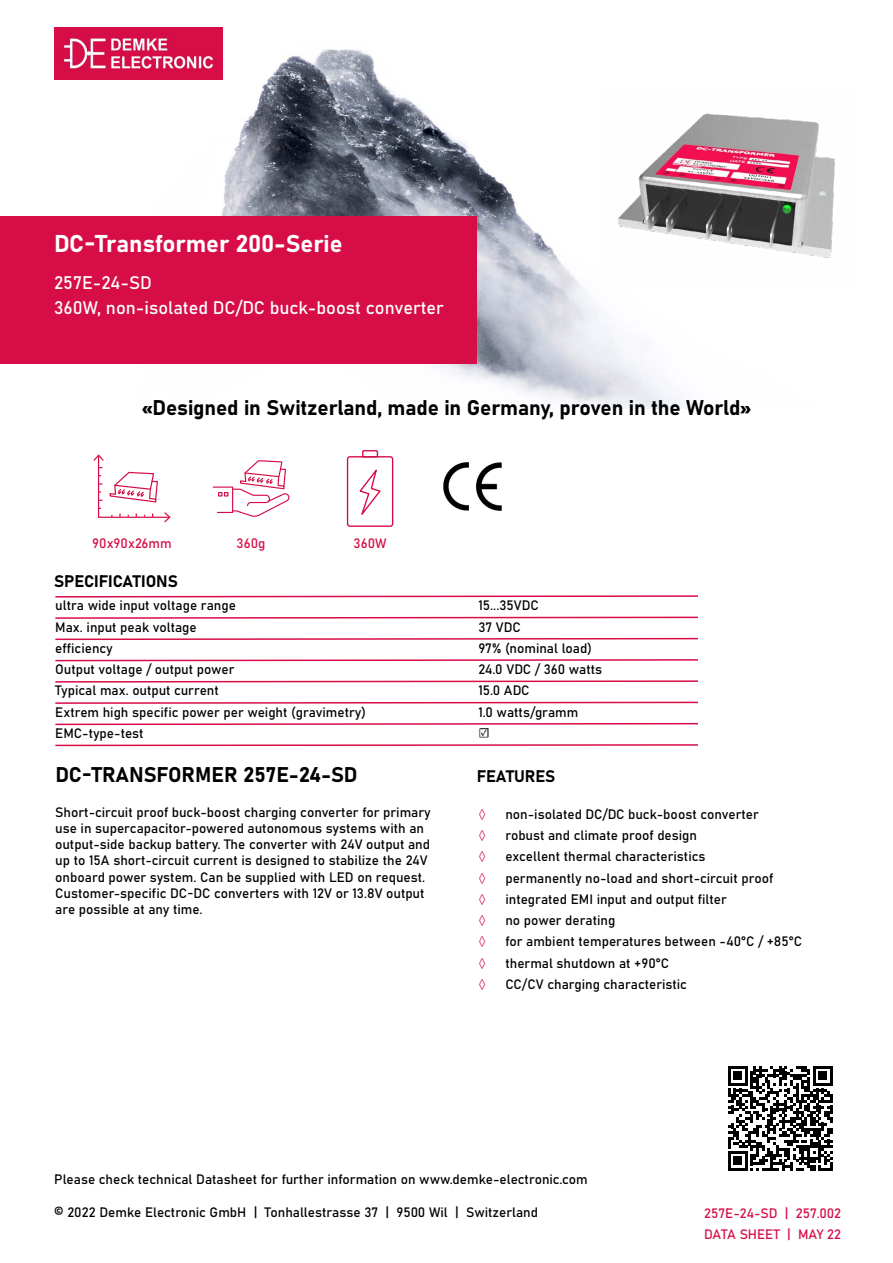
<style>
.page{position:relative;width:893px;height:1263px;background:#fff}
.page>*{position:absolute;margin:0;border:0;box-sizing:border-box;transform-origin:0 0}
.t1{font:24px "Bahnschrift";color:#fff}
.t2{font:21px "Bahnschrift";letter-spacing:-.005em;color:#000}
.t3{font:18px "Bahnschrift";color:#fff}
.t4{font:16.5px "Bahnschrift";letter-spacing:-.005em;color:#000}
.t5{font:13.5px/16.2px "Bahnschrift";color:#000}
.t6{font:13.5px "Bahnschrift";color:#d60d47}
.t7{font:13.5px "Minion Pro";color:#d60d47}
.t8{font:13.5px "Minion Pro";color:#000}
</style>
<div class="page">
<img style="left:54px;top:27px;width:630px;height:382px">
<img style="left:54px;top:28px;width:169px;height:51px">
<div style="left:0;top:216px;width:477px;height:148px;background:#d60d47"></div>
<svg style="left:55px;top:595px;width:643px;height:3px"></svg>
<svg style="left:55px;top:616px;width:643px;height:3px"></svg>
<svg style="left:55px;top:637px;width:643px;height:4px"></svg>
<svg style="left:55px;top:659px;width:643px;height:3px"></svg>
<svg style="left:55px;top:680px;width:643px;height:3px"></svg>
<svg style="left:55px;top:701px;width:643px;height:3px"></svg>
<svg style="left:55px;top:722px;width:643px;height:4px"></svg>
<svg style="left:55px;top:744px;width:643px;height:3px"></svg>
<svg style="left:94px;top:454px;width:76px;height:69px"></svg>
<svg style="left:213px;top:460px;width:76px;height:57px"></svg>
<svg style="left:346px;top:450px;width:48px;height:77px"></svg>
<img style="left:443px;top:462px;width:59px;height:49px">
<svg style="left:728px;top:1066px;width:105px;height:105px"></svg>
<img style="left:605px;top:89px;width:230px;height:197px">
<h1 class="t1" style="left:54px;top:225px;width:290px">DC-Transformer 200-Serie</h1>
<h3 class="t3" style="left:54px;top:269px;width:99px">257E-24-SD</h3>
<h3 class="t3" style="left:54px;top:294px;width:391px">360W, non-isolated DC/DC buck-boost converter</h3>
<h2 class="t2" style="left:142px;top:392px;width:610px">«Designed in Switzerland, made in Germany, proven in the World»</h2>
<p class="t6" style="left:92px;top:532px;width:81px">90x90x26mm</p>
<p class="t6" style="left:237px;top:532px;width:30px">360g</p>
<p class="t6" style="left:354px;top:533px;width:34px">360W</p>
<p class="t4" style="left:54px;top:569px;width:125px">SPECIFICATIONS</p>
<p class="t5" style="left:55px;top:596px;width:182px">ultra wide input voltage range</p>
<p class="t5" style="left:478px;top:594px;width:62px;line-height:21.3px">15...35VDC<br>37 VDC</p>
<p class="t5" style="left:55px;top:639px;width:59px">efficiency</p>
<p class="t5" style="left:478px;top:639px;width:115px">97% (nominal load)</p>
<p class="t5" style="left:55px;top:660px;width:181px">Output voltage / output power</p>
<p class="t5" style="left:478px;top:660px;width:125px">24.0 VDC / 360 watts</p>
<p class="t5" style="left:55px;top:682px;width:165px">Typical max. output current</p>
<p class="t5" style="left:478px;top:682px;width:53px">15.0 ADC</p>
<p class="t5" style="left:55px;top:703px;width:312px">Extrem high specific power per weight (gravimetry)</p>
<p class="t5" style="left:478px;top:703px;width:101px">1.0 watts/gramm</p>
<p class="t5" style="left:55px;top:724px;width:90px">EMC-type-test</p>
<p class="t8" style="left:478px;top:724px;width:13px">☑</p>
<p class="t5" style="left:55px;top:618px;width:143px">Max. input peak voltage</p>
<h2 class="t2" style="left:55px;top:759px;width:304px">DC-TRANSFORMER 257E-24-SD</h2>
<p class="t5" style="left:55px;top:803px;width:377px">Short-circuit proof buck-boost charging converter for primary use in supercapacitor-powered autonomous systems with an output-side backup battery. The converter with 24V output and up to 15A short-circuit current is designed to stabilize the 24V onboard power system. Can be supplied with LED on request.<br>Customer-specific DC-DC converters with 12V or 13.8V output are possible at any time.</p>
<p class="t4" style="left:477px;top:763px;width:80px">FEATURES</p>
<p class="t7" style="left:478px;top:805px;width:9px">◊</p>
<p class="t5" style="left:505px;top:805px;width:255px">non-isolated DC/DC buck-boost converter</p>
<p class="t7" style="left:478px;top:827px;width:9px">◊</p>
<p class="t5" style="left:505px;top:826px;width:193px">robust and climate proof design</p>
<p class="t7" style="left:478px;top:848px;width:9px">◊</p>
<p class="t5" style="left:505px;top:847px;width:202px">excellent thermal characteristics</p>
<p class="t7" style="left:478px;top:869px;width:9px">◊</p>
<p class="t5" style="left:505px;top:869px;width:269px">permanently no-load and short-circuit proof</p>
<p class="t7" style="left:478px;top:890px;width:9px">◊</p>
<p class="t5" style="left:505px;top:890px;width:223px">integrated EMI input and output filter</p>
<p class="t7" style="left:478px;top:912px;width:9px">◊</p>
<p class="t5" style="left:505px;top:911px;width:111px">no power derating</p>
<p class="t7" style="left:478px;top:933px;width:9px">◊</p>
<p class="t5" style="left:505px;top:932px;width:298px">for ambient temperatures between -40°C / +85°C</p>
<p class="t7" style="left:478px;top:954px;width:9px">◊</p>
<p class="t5" style="left:505px;top:954px;width:165px">thermal shutdown at +90°C</p>
<p class="t7" style="left:478px;top:975px;width:9px">◊</p>
<p class="t5" style="left:505px;top:975px;width:183px">CC/CV charging characteristic</p>
<p class="t5" style="left:54px;top:1170px;width:535px">Please check technical Datasheet for further information on www.demke-electronic.com</p>
<p class="t5" style="left:54px;top:1203px;width:485px">© 2022 Demke Electronic GmbH | Tonhallestrasse 37 | 9500 Wil | Switzerland</p>
<p class="t6" style="left:704px;top:1203px;width:139px">257E-24-SD | 257.002</p>
<p class="t6" style="left:704px;top:1224px;width:138px">DATA SHEET | MAY 22</p>
</div>
